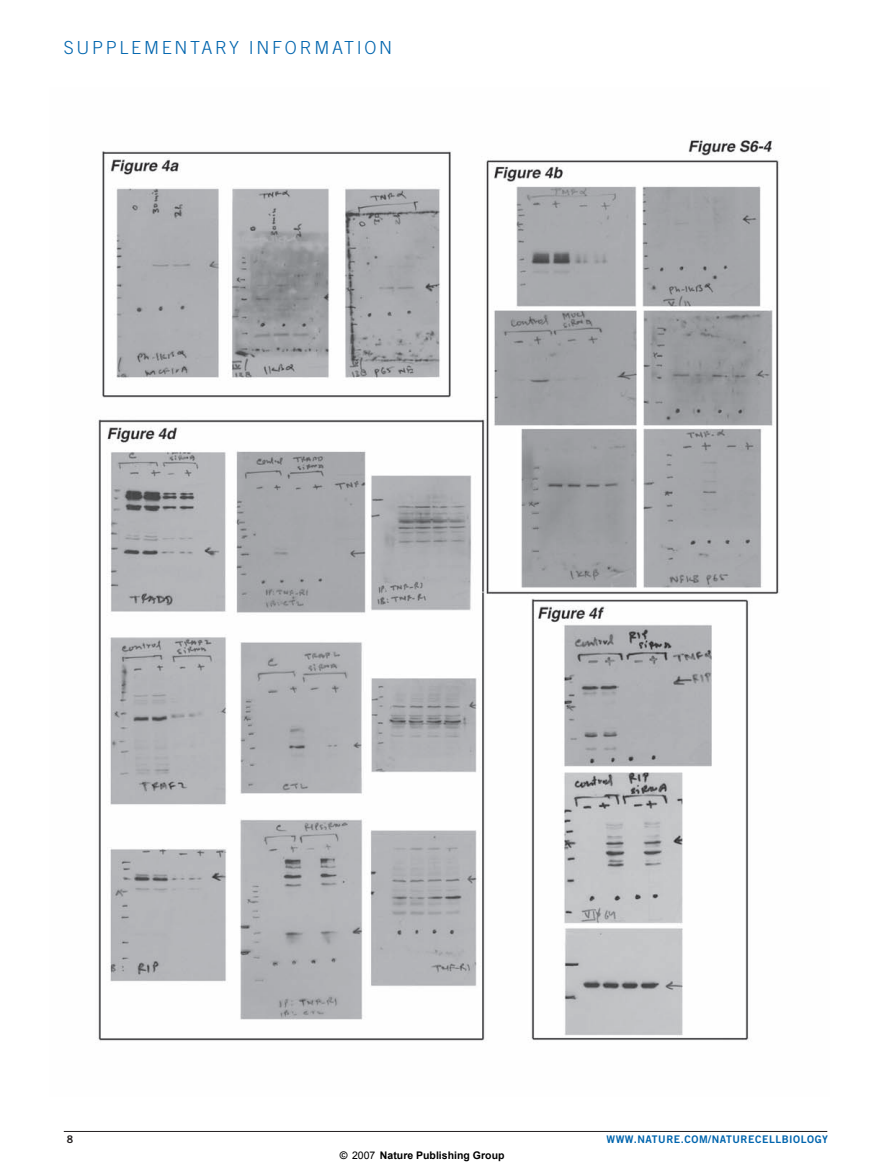
<style>
.page{position:relative;width:893px;height:1174px;background:#fff}
.page>*{position:absolute;margin:0;border:0;box-sizing:border-box;transform-origin:0 0}
.t1{font:300 18px "Trade Gothic";letter-spacing:.15em;color:#0165ae}
.t2{font:10.5px "Trade Gothic Bold Two";letter-spacing:.05em;color:#0165ae}
.t3{font:700 10.5px "Arial";color:#000}
.t4{font:10.5px "Trade Gothic Bold Two";color:#231f20}
.s1{font-weight:400}
</style>
<div class="page">
<hr style="left:64px;top:1131px;width:763px;height:1px;background:#231f20">
<img style="left:98px;top:139px;width:681px;height:902px">
<h1 class="t1" style="left:64px;top:37px;width:330px">SUPPLEMENTARY INFORMATION</h1>
<p class="t4" style="left:67px;top:1132px;width:8px">8</p>
<p class="t2" style="left:606px;top:1132px;width:223px">WWW.NATURE.COM/NATURECELLBIOLOGY</p>
<p class="t3" style="left:340px;top:1148px;width:166px">© <span class="s1">2007</span> Nature Publishing Group</p>
</div>
